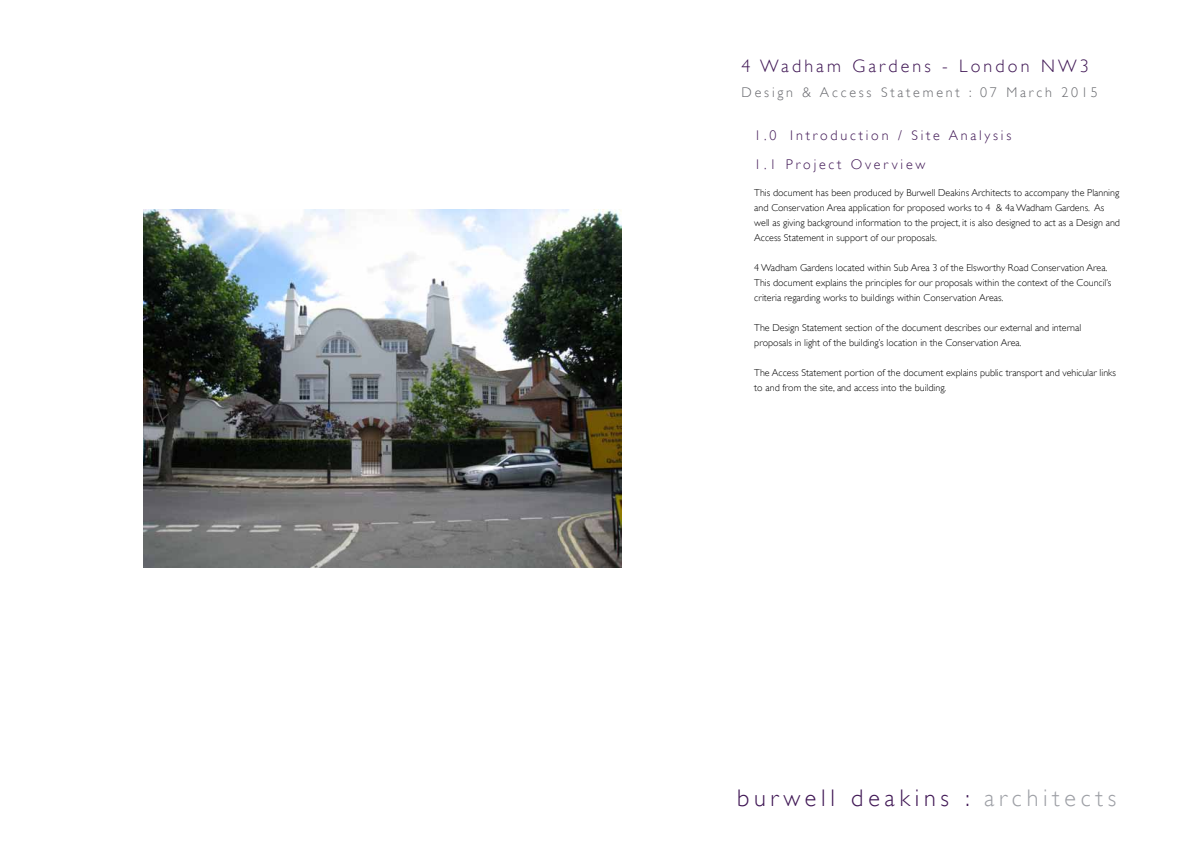
<style>
.page{position:relative;width:1191px;height:842px;background:#fff}
.page>*{position:absolute;margin:0;border:0;box-sizing:border-box;transform-origin:0 0}
.t1{font:300 24px "Gill Sans";letter-spacing:.2em;color:#3f1654}
.t2{font:300 18px "Gill Sans";letter-spacing:.175em;color:#3f1654}
.t3{font:300 14px "Gill Sans";letter-spacing:.2em;color:#3f1654}
.t4{font:300 14px "Gill Sans";letter-spacing:.2em;color:#67686d}
.t5{font:300 10px/15px "Gill Sans";color:#000}
.s1{color:#9d9fa5}
</style>
<div class="page">
<img style="left:144px;top:209px;width:478px;height:359px">
<h2 class="t2" style="left:741px;top:56px;width:348px">4 Wadham Gardens - London NW3</h2>
<h3 class="t4" style="left:741px;top:84px;width:358px">Design &amp; Access Statement : 07 March 2015</h3>
<h3 class="t3" style="left:754px;top:127px;width:258px">1.0 Introduction / Site Analysis</h3>
<h3 class="t3" style="left:754px;top:157px;width:173px">1.1 Project Overview</h3>
<p class="t5" style="left:754px;top:186px;width:367px">This document has been produced by Burwell Deakins Architects to accompany the Planning and Conservation Area application for proposed works to 4 &amp; 4a Wadham Gardens. As well as giving background information to the project, it is also designed to act as a Design and Access Statement in support of our proposals.</p>
<p class="t5" style="left:754px;top:261px;width:358px">4 Wadham Gardens located within Sub Area 3 of the Elsworthy Road Conservation Area.<br>This document explains the principles for our proposals within the context of the Council’s criteria regarding works to buildings within Conservation Areas.</p>
<p class="t5" style="left:754px;top:321px;width:328px">The Design Statement section of the document describes our external and internal proposals in light of the building’s location in the Conservation Area.</p>
<p class="t5" style="left:754px;top:366px;width:363px">The Access Statement portion of the document explains public transport and vehicular links to and from the site, and access into the building.</p>
<h1 class="t1" style="left:737px;top:784px;width:380px">burwell deakins : <span class="s1">architects</span></h1>
</div>
